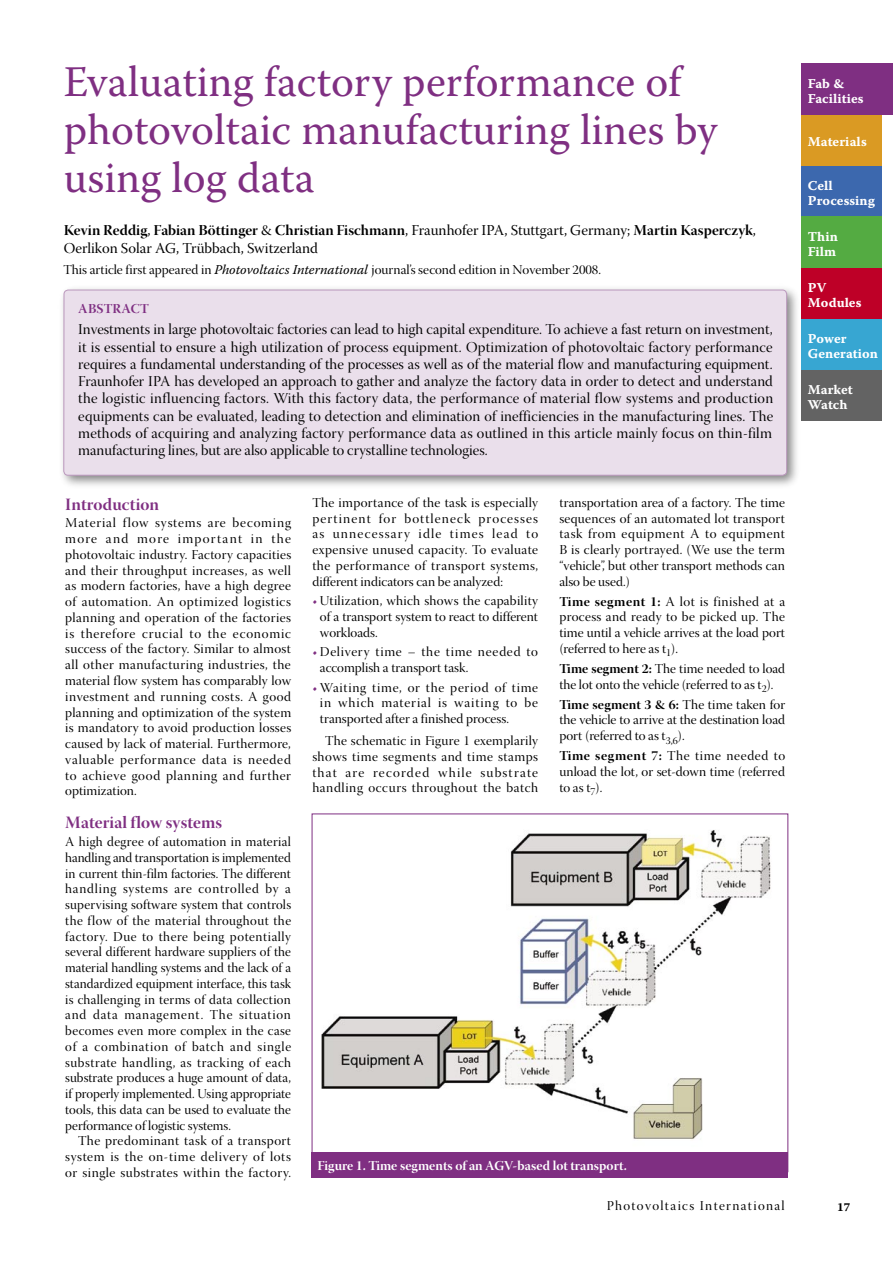
<style>
.page{position:relative;width:893px;height:1263px;background:#fff}
.page>*{position:absolute;margin:0;border:0;box-sizing:border-box;transform-origin:0 0}
.t1{font:43.5px/48px "Warnock Pro";color:#7f2f82}
.t2{font:17.25px "Warnock Pro Bold Disp";letter-spacing:.005em;color:#7f2f82}
.t3{font:15px/17.2px "Warnock Pro Disp";color:#000;text-align:justify}
.t4{font:15px "Warnock Pro Bold Disp";color:#000}
.t5{font:15px "Warnock Pro Subh";color:#000}
.t6{font:13.5px/15.8px "Warnock Pro Disp";letter-spacing:.005em;color:#000;text-align:justify}
.t7{font:13.5px/15px "Warnock Pro Bold Capt";color:#fff}
.t8{font:13.5px/15.8px "Warnock Pro Disp";letter-spacing:.035em;color:#000}
.t9{font:13.5px "Warnock Pro Bold Disp";color:#fff}
.t10{font:13.5px "Warnock Pro Bold Disp";letter-spacing:.005em;color:#000}
.t11{font:13.5px "Warnock Pro Disp";letter-spacing:.1em;color:#000}
.t12{font:13.5px "Warnock Pro Bold Disp";letter-spacing:.01em;color:#7f2f82}
.t13{font:12px "Warnock Pro Bold Capt";color:#000}
.s1{font-family:"Warnock Pro Subh"}
.s2{font-family:"Warnock Pro";font-style:italic}
.s3{color:#7f2f82}
.s4{font-family:"Warnock Pro Bold Disp"}
.s5{font-family:"Warnock Pro Disp"}
</style>
<div class="page">
<div style="left:801px;top:370px;width:81px;height:51px;background:#636363"></div>
<div style="left:801px;top:319px;width:81px;height:51px;background:#37a6d2"></div>
<div style="left:801px;top:166px;width:81px;height:51px;background:#3c68ae"></div>
<div style="left:801px;top:268px;width:81px;height:51px;background:#be0027"></div>
<div style="left:801px;top:115px;width:81px;height:51px;background:#da9a23"></div>
<div style="left:801px;top:217px;width:81px;height:51px;background:#54ab42"></div>
<div style="left:801px;top:64px;width:92px;height:51px;background:#7f2f82"></div>
<div style="left:57px;top:283px;width:746px;height:208px;background:#000;opacity:.5"></div>
<div style="left:63px;top:290px;width:724px;height:185px;background:#eadfeb"></div>
<img style="left:321px;top:830px;width:450px;height:310px">
<div style="left:312px;top:1152px;width:476px;height:26px;background:#7f2f82"></div>
<h1 class="t1" style="left:64px;top:57px;width:619px">Evaluating factory performance of</h1>
<h1 class="t1" style="left:64px;top:105px;width:655px">photovoltaic manufacturing lines by using log data</h1>
<p class="t4" style="left:64px;top:221px;width:694px">Kevin Reddig<span class="s1">,</span> Fabian Böttinger <span class="s1">&amp;</span> Christian Fischmann<span class="s1">, Fraunhofer IPA, Stuttgart, Germany;</span> Martin Kasperczyk<span class="s1">,</span></p>
<p class="t5" style="left:64px;top:240px;width:256px">Oerlikon Solar AG, Trübbach, Switzerland</p>
<p class="t6" style="left:63px;top:263px;width:539px">This article first appeared in <span class="s2">Photovoltaics International</span> journal’s second edition in November 2008.</p>
<p class="t12" style="left:78px;top:300px;width:72px">ABSTRACT</p>
<p class="t3" style="left:78px;top:323px;width:697px">Investments in large photovoltaic factories can lead to high capital expenditure. To achieve a fast return on investment, it is essential to ensure a high utilization of process equipment. Optimization of photovoltaic factory performance requires a fundamental understanding of the processes as well as of the material flow and manufacturing equipment.<br>Fraunhofer IPA has developed an approach to gather and analyze the factory data in order to detect and understand the logistic influencing factors. With this factory data, the performance of material flow systems and production equipments can be evaluated, leading to detection and elimination of inefficiencies in the manufacturing lines. The methods of acquiring and analyzing factory performance data as outlined in this article mainly focus on thin-film manufacturing lines, but are also applicable to crystalline technologies.</p>
<p class="t2" style="left:65px;top:493px;width:95px">Introduction</p>
<p class="t6" style="left:65px;top:517px;width:227px">Material flow systems are becoming more and more important in the photovoltaic industry. Factory capacities and their throughput increases, as well as modern factories, have a high degree of automation. An optimized logistics planning and operation of the factories is therefore crucial to the economic success of the factory. Similar to almost all other manufacturing industries, the material flow system has comparably low investment and running costs. A good planning and optimization of the system is mandatory to avoid production losses caused by lack of material. Furthermore, valuable performance data is needed to achieve good planning and further optimization.</p>
<p class="t2" style="left:65px;top:812px;width:158px">Material flow systems</p>
<p class="t6" style="left:65px;top:835px;width:227px">A high degree of automation in material handling and transportation is implemented in current thin-film factories. The different handling systems are controlled by a supervising software system that controls the flow of the material throughout the factory. Due to there being potentially several different hardware suppliers of the material handling systems and the lack of a standardized equipment interface, this task is challenging in terms of data collection and data management. The situation becomes even more complex in the case of a combination of batch and single substrate handling, as tracking of each substrate produces a huge amount of data, if properly implemented. Using appropriate tools, this data can be used to evaluate the performance of logistic systems.</p>
<p class="t6" style="left:65px;top:1135px;width:227px;text-indent:13px">The predominant task of a transport system is the on-time delivery of lots or single substrates within the factory.</p>
<p class="t6" style="left:312px;top:496px;width:227px">The importance of the task is especially pertinent for bottleneck processes as unnecessary idle times lead to expensive unused capacity. To evaluate the performance of transport systems, different indicators can be analyzed:</p>
<p class="t6" style="left:320px;top:594px;width:220px;text-indent:-8px"><span class="s3">•</span> Utilization, which shows the capability of a transport system to react to different workloads.</p>
<p class="t8" style="left:320px;top:646px;width:220px;text-indent:-8px"><span class="s3">•</span> Delivery time – the time needed to accomplish a transport task.</p>
<p class="t6" style="left:320px;top:681px;width:220px;text-indent:-8px"><span class="s3">•</span> Waiting time, or the period of time in which material is waiting to be transported after a finished process.</p>
<p class="t6" style="left:312px;top:734px;width:227px;text-indent:13px">The schematic in Figure 1 exemplarily shows time segments and time stamps that are recorded while substrate handling occurs throughout the batch</p>
<p class="t6" style="left:559px;top:496px;width:227px">transportation area of a factory. The time sequences of an automated lot transport task from equipment A to equipment B is clearly portrayed. (We use the term “vehicle”, but other transport methods can also be used.)</p>
<p class="t6" style="left:559px;top:595px;width:227px"><span class="s4">Time segment 1:</span> A lot is finished at a process and ready to be picked up. The time until a vehicle arrives at the load port (referred to here as t<sub>1</sub>).</p>
<p class="t6" style="left:559px;top:662px;width:227px"><span class="s4">Time segment 2:</span> The time needed to load the lot onto the vehicle (referred to as t<sub>2</sub>).</p>
<p class="t10" style="left:559px;top:696px;width:227px">Time segment 3 &amp; 6: <span class="s5">The time taken for</span></p>
<p class="t6" style="left:559px;top:714px;width:227px">the vehicle to arrive at the destination load port (referred to as t<sub>3,6</sub>).</p>
<p class="t6" style="left:559px;top:749px;width:227px"><span class="s4">Time segment 7:</span> The time needed to unload the lot, or set-down time (referred to as t<sub>7</sub>).</p>
<p class="t9" style="left:318px;top:1157px;width:311px">Figure 1. Time segments of an AGV-based lot transport.</p>
<p class="t7" style="left:808px;top:75px;width:38px">Fab &amp;</p>
<p class="t7" style="left:808px;top:90px;width:57px">Facilities</p>
<p class="t7" style="left:808px;top:134px;width:60px">Materials</p>
<p class="t7" style="left:808px;top:178px;width:68px">Cell<br>Processing</p>
<p class="t7" style="left:808px;top:229px;width:31px">Thin<br>Film</p>
<p class="t7" style="left:808px;top:280px;width:55px">PV<br>Modules</p>
<p class="t7" style="left:808px;top:331px;width:72px">Power<br>Generation</p>
<p class="t7" style="left:808px;top:382px;width:46px">Market<br>Watch</p>
<p class="t11" style="left:607px;top:1198px;width:180px">Photovoltaics International</p>
<p class="t13" style="left:837px;top:1200px;width:15px">17</p>
</div>
